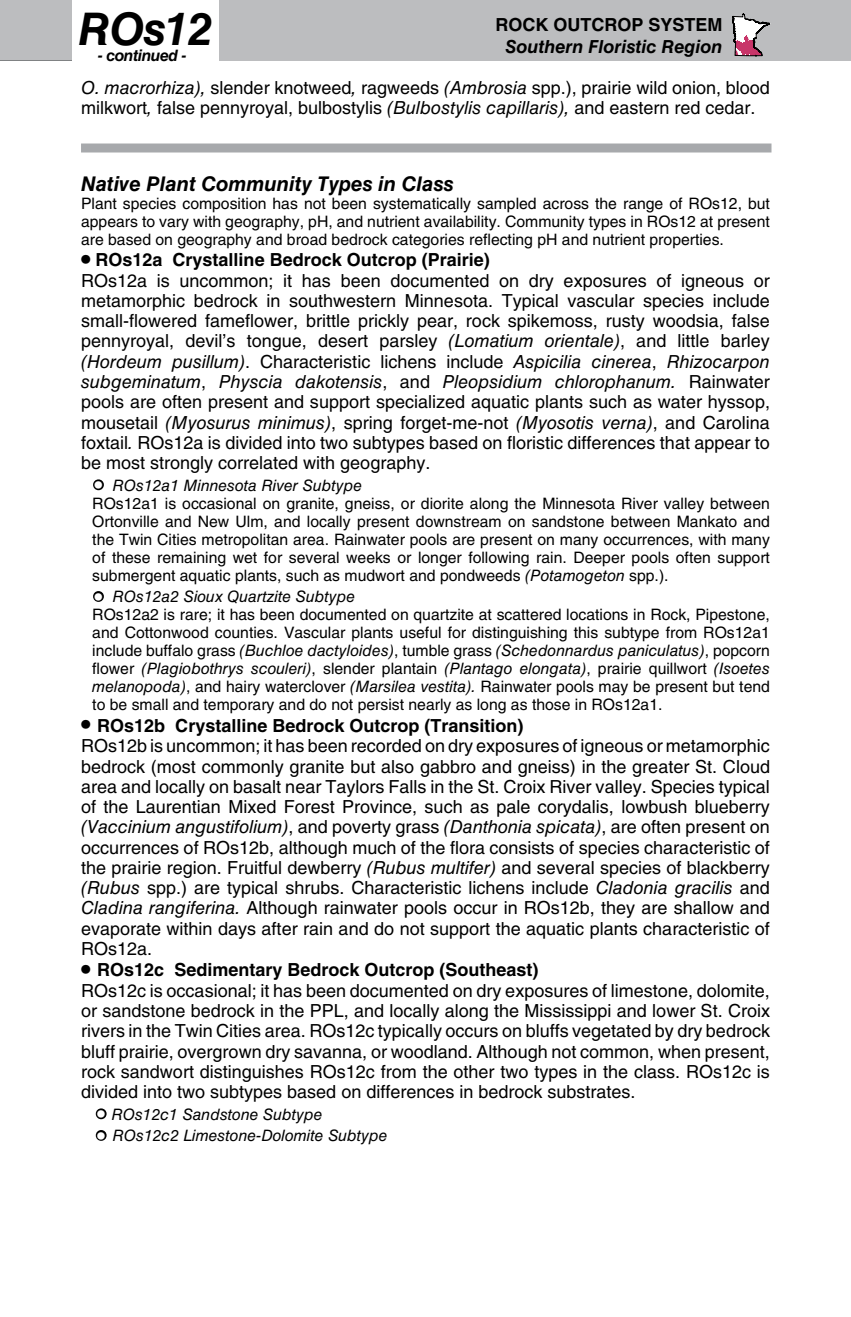
<style>
.page{position:relative;width:851px;height:1317px;background:#fff}
.page>*{position:absolute;margin:0;border:0;box-sizing:border-box;transform-origin:0 0}
.t1{font:italic 700 45px "Helvetica LT Std";letter-spacing:-.03em;color:#000}
.t2{font:italic 700 20.25px "Helvetica LT Std";color:#000}
.t3{font:18px/20.2px "Helvetica LT Std";color:#000}
.t4{font:italic 700 18px "Helvetica LT Std";color:#000}
.t5{font:700 18px "Helvetica LT Std";color:#000}
.t6{font:15.75px/18px "Helvetica LT Std";color:#000}
.t7{font:italic 15.75px "Helvetica LT Std";color:#000}
.t8{font:italic 700 15.75px "Helvetica LT Std";letter-spacing:-.03em;color:#000}
.s1{font-style:italic}
.s2{font-weight:700;font-size:27px}
.s3{font-weight:700}
.s4{font-weight:700;font-size:22.5px;color:#fff}
.s5{font-weight:700;font-style:normal;font-size:22.5px;color:#fff}
</style>
<div class="page">
<div style="left:81px;top:143px;width:690px;height:9px;background:#a7a9ac"></div>
<div style="left:93px;top:479px;width:11px;height:11px;border:3px solid #000;border-radius:50%"></div>
<div style="left:93px;top:591px;width:11px;height:11px;border:3px solid #000;border-radius:50%"></div>
<div style="left:96px;top:1108px;width:11px;height:11px;border:3px solid #000;border-radius:50%"></div>
<div style="left:96px;top:1129px;width:11px;height:11px;border:3px solid #000;border-radius:50%"></div>
<div style="left:219px;top:0;width:631px;height:60px;background:#bcbdbf"></div>
<div style="left:0;top:0;width:72px;height:60px;background:#bcbdbf"></div>
<svg style="left:732px;top:14px;width:37px;height:42px"></svg>
<h1 class="t1" style="left:78px;top:2px;width:136px">ROs12</h1>
<p class="t8" style="left:98px;top:46px;width:90px">- continued -</p>
<p class="t5" style="left:473px;top:14px;width:241px">CLIFF AND TALUS SYSTEM</p>
<p class="t4" style="left:495px;top:35px;width:219px">Southern Floristic Region</p>
<p class="t5" style="left:495px;top:14px;width:229px">ROCK OUTCROP SYSTEM</p>
<p class="t4" style="left:505px;top:35px;width:219px">Southern Floristic Region</p>
<p class="t3" style="left:81px;top:77px;width:690px"><span class="s1">O. macrorhiza),</span> slender knotweed<span class="s1">,</span> ragweeds <span class="s1">(Ambrosia</span> spp.), prairie wild onion, blood milkwort<span class="s1">,</span> false pennyroyal, bulbostylis <span class="s1">(Bulbostylis capillaris),</span> and eastern red cedar.</p>
<p class="t2" style="left:81px;top:171px;width:374px">Native Plant Community Types in Class</p>
<p class="t6" style="left:81px;top:194px;width:690px;text-align:justify">Plant species composition has not been systematically sampled across the range of ROs12, but appears to vary with geography, pH, and nutrient availability. Community types in ROs12 at present are based on geography and broad bedrock categories reflecting pH and nutrient properties.</p>
<p class="t3" style="left:81px;top:250px;width:690px"><span class="s2">•</span> <span class="s3">ROs12a Crystalline Bedrock Outcrop (Prairie)<br></span>ROs12a is uncommon; it has been documented on dry exposures of igneous or metamorphic bedrock in southwestern Minnesota. Typical vascular species include small-flowered fameflower, brittle prickly pear, rock spikemoss, rusty woodsia, false pennyroyal, devil’s tongue, desert parsley <span class="s1">(Lomatium orientale)</span>, and little barley <span class="s1">(Hordeum pusillum)</span>. Characteristic lichens include <span class="s1">Aspicilia cinerea</span>, <span class="s1">Rhizocarpon subgeminatum</span>, <span class="s1">Physcia dakotensis</span>, and <span class="s1">Pleopsidium chlorophanum.</span> Rainwater pools are often present and support specialized aquatic plants such as water hyssop, mousetail <span class="s1">(Myosurus minimus)</span>, spring forget-me-not <span class="s1">(Myosotis verna)</span>, and Carolina foxtail<span class="s1">.</span> ROs12a is divided into two subtypes based on floristic differences that appear to be most strongly correlated with geography.</p>
<p class="t6" style="left:92px;top:476px;width:679px"><span class="s4">•</span> <span class="s1">ROs12a1 Minnesota River Subtype<br></span>ROs12a1 is occasional on granite, gneiss, or diorite along the Minnesota River valley between Ortonville and New Ulm, and locally present downstream on sandstone between Mankato and the Twin Cities metropolitan area. Rainwater pools are present on many occurrences, with many of these remaining wet for several weeks or longer following rain. Deeper pools often support submergent aquatic plants, such as mudwort and pondweeds <span class="s1">(Potamogeton</span> spp.).</p>
<p class="t6" style="left:92px;top:587px;width:679px"><span class="s4">•</span> <span class="s1">ROs12a2 Sioux Quartzite Subtype<br></span>ROs12a2 is rare; it has been documented on quartzite at scattered locations in Rock, Pipestone, and Cottonwood counties. Vascular plants useful for distinguishing this subtype from ROs12a1 include buffalo grass <span class="s1">(Buchloe dactyloides)</span>, tumble grass <span class="s1">(Schedonnardus paniculatus)</span>, popcorn flower <span class="s1">(Plagiobothrys scouleri)</span>, slender plantain <span class="s1">(Plantago elongata)</span>, prairie quillwort <span class="s1">(Isoetes melanopoda)</span>, and hairy waterclover <span class="s1">(Marsilea vestita).</span> Rainwater pools may be present but tend to be small and temporary and do not persist nearly as long as those in ROs12a1.</p>
<p class="t3" style="left:81px;top:715px;width:690px"><span class="s2">•</span> <span class="s3">ROs12b Crystalline Bedrock Outcrop (Transition)<br></span>ROs12b is uncommon; it has been recorded on dry exposures of igneous or metamorphic bedrock (most commonly granite but also gabbro and gneiss) in the greater St. Cloud area and locally on basalt near Taylors Falls in the St. Croix River valley. Species typical of the Laurentian Mixed Forest Province, such as pale corydalis, lowbush blueberry <span class="s1">(Vaccinium angustifolium)</span>, and poverty grass <span class="s1">(Danthonia spicata)</span>, are often present on occurrences of ROs12b, although much of the flora consists of species characteristic of the prairie region. Fruitful dewberry <span class="s1">(Rubus multifer)</span> and several species of blackberry <span class="s1">(Rubus</span> spp.) are typical shrubs. Characteristic lichens include <span class="s1">Cladonia gracilis</span> and <span class="s1">Cladina rangiferina.</span> Although rainwater pools occur in ROs12b, they are shallow and evaporate within days after rain and do not support the aquatic plants characteristic of ROs12a.</p>
<p class="t3" style="left:81px;top:959px;width:690px"><span class="s2">•</span> <span class="s3">ROs12c Sedimentary Bedrock Outcrop (Southeast)<br></span>ROs12c is occasional; it has been documented on dry exposures of limestone, dolomite, or sandstone bedrock in the PPL, and locally along the Mississippi and lower St. Croix rivers in the Twin Cities area. ROs12c typically occurs on bluffs vegetated by dry bedrock bluff prairie, overgrown dry savanna, or woodland. Although not common, when present, rock sandwort distinguishes ROs12c from the other two types in the class. ROs12c is divided into two subtypes based on differences in bedrock substrates.</p>
<p class="t7" style="left:97px;top:1104px;width:227px"><span class="s5">•</span> ROs12c1 Sandstone Subtype</p>
<p class="t7" style="left:97px;top:1126px;width:292px"><span class="s5">•</span> ROs12c2 Limestone-Dolomite Subtype</p>
</div>
